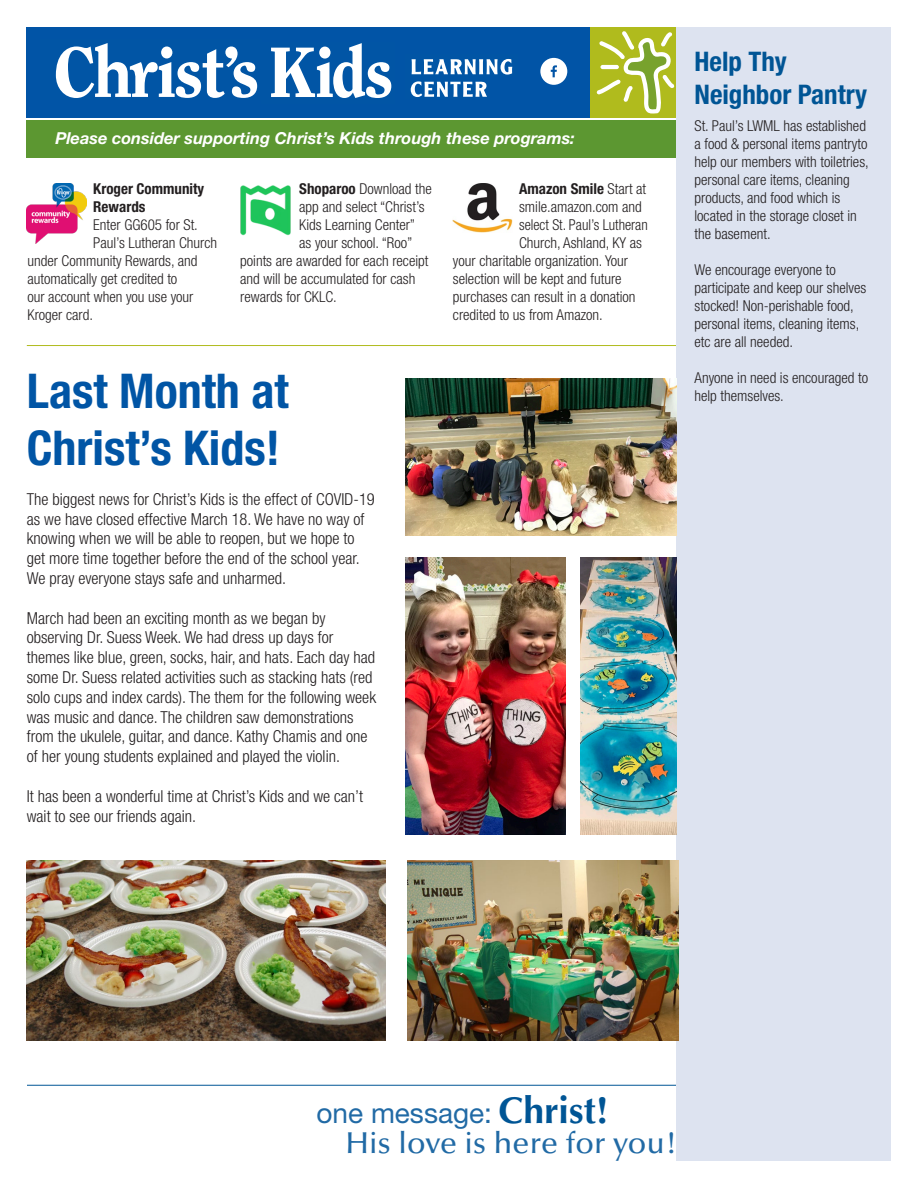
<style>
.page{position:relative;width:918px;height:1188px;background:#fff}
.page>*{position:absolute;margin:0;border:0;box-sizing:border-box;transform-origin:0 0}
.t1{font:700 condensed 48px/57.6px "Helvetica Neue LT Std";color:#0155a5}
.t2{font:500 30.3px "Optima LT Std";color:#216aa5}
.t3{font:28.05px "Helvetica Neue LT Std";color:#216aa5}
.t4{font:700 condensed 27px/32.4px "Helvetica Neue LT Std";color:#005595}
.t5{font:300 condensed 16.5px/19.8px "Helvetica Neue LT Std";color:#231f20}
.t6{font:italic 700 16.5px "Helvetica Neue LT Std";color:#fff}
.t7{font:300 condensed 15px/18px "Helvetica Neue LT Std";color:#231f20}
.t8{font:700 condensed 15px/18px "Helvetica Neue LT Std";color:#231f20}
.t9{font:300 condensed 15px "Helvetica Neue LT Std";color:#231f20;scale:.96 1}
.s1{font-weight:700}
.s2{font-weight:300}
.s3{font-family:"Optima LT Std";font-weight:700;font-size:37.35px;color:#005595}
</style>
<div class="page">
<hr style="left:27px;top:1085px;width:864px;height:1px;background:#005595">
<div style="left:26px;top:27px;width:650px;height:90px;background:#0154a6"></div>
<div style="left:26px;top:120px;width:650px;height:38px;background:#5c9731"></div>
<div style="left:590px;top:27px;width:86px;height:90px;background:#b0bb1d"></div>
<svg style="left:597px;top:31px;width:78px;height:83px"></svg>
<svg style="left:412px;top:59px;width:100px;height:16px"></svg>
<svg style="left:56px;top:43px;width:201px;height:55px"></svg>
<svg style="left:271px;top:43px;width:120px;height:55px"></svg>
<svg style="left:411px;top:81px;width:76px;height:16px"></svg>
<svg style="left:540px;top:58px;width:27px;height:27px"></svg>
<hr style="left:27px;top:345px;width:649px;height:1px;background:#b0bb1d">
<img style="left:453px;top:183px;width:59px;height:49px">
<img style="left:240px;top:185px;width:51px;height:51px">
<img style="left:27px;top:183px;width:60px;height:60px">
<div style="left:677px;top:27px;width:214px;height:1134px;background:#dde3f0"></div>
<img style="left:27px;top:860px;width:358px;height:181px">
<img style="left:407px;top:860px;width:271px;height:181px">
<img style="left:406px;top:557px;width:160px;height:277px">
<img style="left:405px;top:379px;width:271px;height:157px">
<img style="left:580px;top:557px;width:97px;height:277px">
<p class="t6" style="left:55px;top:128px;width:521px">Please consider supporting Christ’s Kids through these programs:</p>
<p class="t8" style="left:93px;top:179px;width:112px">Kroger Community<br>Rewards</p>
<p class="t7" style="left:93px;top:216px;width:106px">Enter GG605 for St.</p>
<p class="t7" style="left:93px;top:234px;width:125px">Paul’s Lutheran Church</p>
<p class="t7" style="left:27px;top:252px;width:171px">under Community Rewards, and</p>
<p class="t7" style="left:27px;top:270px;width:151px">automatically get credited to</p>
<p class="t7" style="left:27px;top:288px;width:167px">our account when you use your<br>Kroger card.</p>
<p class="t7" style="left:299px;top:180px;width:134px"><span class="s1">Shoparoo</span> Download the</p>
<p class="t7" style="left:299px;top:198px;width:127px">app and select “Christ’s</p>
<p class="t7" style="left:299px;top:216px;width:118px">Kids Learning Center”</p>
<p class="t7" style="left:299px;top:234px;width:115px">as your school. “Roo”</p>
<p class="t7" style="left:240px;top:252px;width:190px">points are awarded for each receipt</p>
<p class="t7" style="left:240px;top:270px;width:177px">and will be accumulated for cash</p>
<p class="t7" style="left:240px;top:288px;width:98px">rewards for CKLC.</p>
<p class="t1" style="left:27px;top:361px;width:263px">Last Month at<br>Christ’s Kids!</p>
<p class="t5" style="left:27px;top:489px;width:350px">The biggest news for Christ’s Kids is the effect of COVID-19 as we have closed effective March 18. We have no way of knowing when we will be able to reopen, but we hope to get more time together before the end of the school year.<br>We pray everyone stays safe and unharmed.</p>
<p class="t5" style="left:27px;top:608px;width:351px">March had been an exciting month as we began by observing Dr. Suess Week. We had dress up days for themes like blue, green, socks, hair, and hats. Each day had some Dr. Suess related activities such as stacking hats (red solo cups and index cards). The them for the following week was music and dance. The children saw demonstrations from the ukulele, guitar, and dance. Kathy Chamis and one of her young students explained and played the violin.</p>
<p class="t5" style="left:27px;top:786px;width:338px">It has been a wonderful time at Christ’s Kids and we can’t wait to see our friends again.</p>
<p class="t8" style="left:519px;top:179px;width:129px">Amazon Smile <span class="s2">Start at</span></p>
<p class="t7" style="left:519px;top:198px;width:124px">smile.amazon.com and</p>
<p class="t9" style="left:519px;top:216px;width:135px">select St. Paul’s Lutheran</p>
<p class="t7" style="left:519px;top:234px;width:124px">Church, Ashland, KY as</p>
<p class="t7" style="left:453px;top:252px;width:177px">your charitable organization. Your</p>
<p class="t7" style="left:453px;top:270px;width:170px">selection will be kept and future</p>
<p class="t7" style="left:453px;top:288px;width:184px">purchases can result in a donation</p>
<p class="t7" style="left:453px;top:306px;width:151px">credited to us from Amazon.</p>
<p class="t4" style="left:695px;top:45px;width:174px">Help Thy<br>Neighbor Pantry</p>
<p class="t7" style="left:695px;top:116px;width:176px">St. Paul’s LWML has established a food &amp; personal items pantryto help our members with toiletries, personal care items, cleaning products, and food which is located in the storage closet in the basement.</p>
<p class="t7" style="left:695px;top:260px;width:173px">We encourage everyone to participate and keep our shelves stocked! Non-perishable food, personal items, cleaning items, etc are all needed.</p>
<p class="t7" style="left:695px;top:368px;width:175px">Anyone in need is encouraged to help themselves.</p>
<p class="t3" style="left:317px;top:1096px;width:293px">one message: <span class="s3">Christ!</span></p>
<p class="t2" style="left:346px;top:1126px;width:334px">His love is here for you!</p>
</div>
